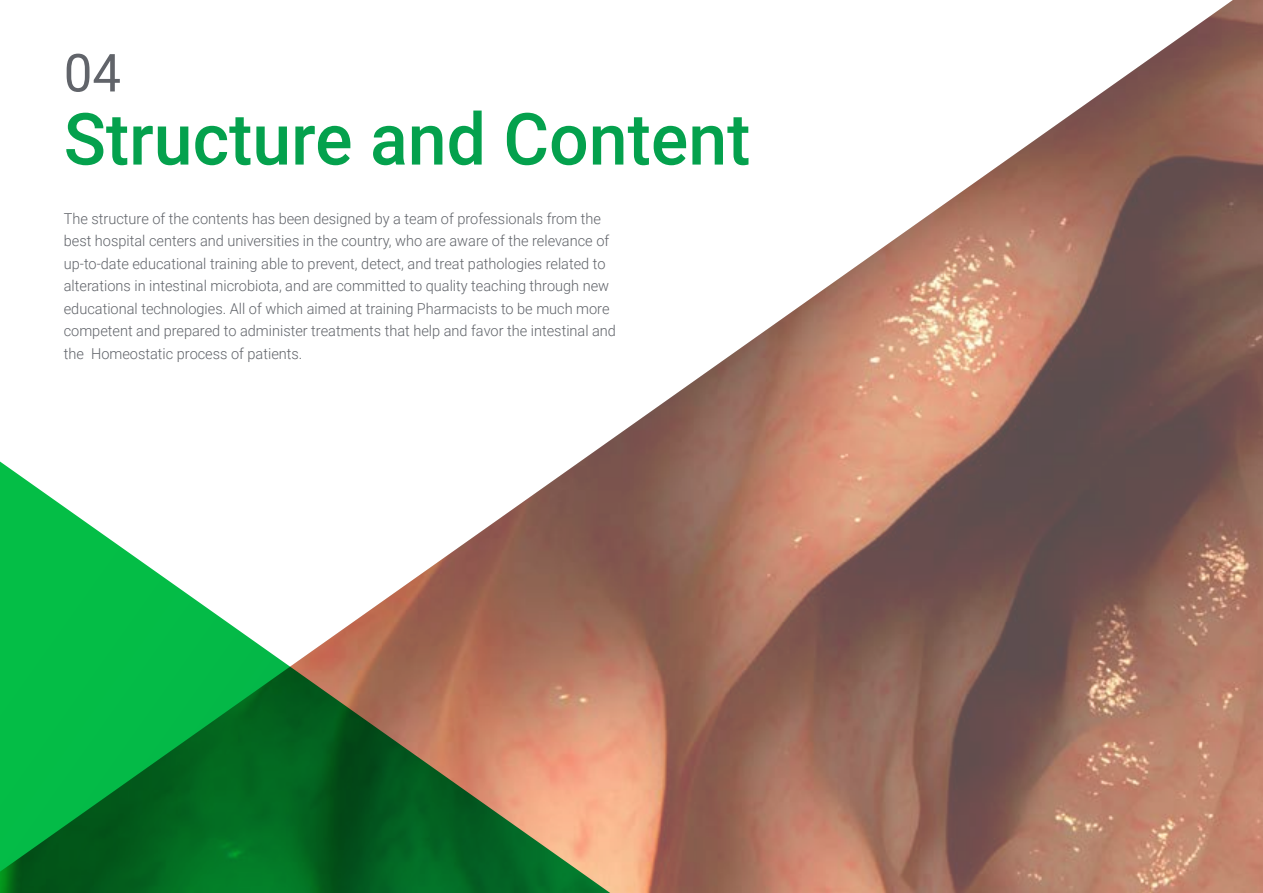
<style>
.page{position:relative;width:1263px;height:893px;background:#fff}
.page>*{position:absolute;margin:0;border:0;box-sizing:border-box;transform-origin:0 0}
.t1{font:500 72px "Roboto";color:#04a14d}
.t2{font:52.5px "Roboto";color:#61646a}
.t3{font:300 15px/22.5px "Roboto";color:#61646a}
</style>
<div class="page">
<img style="left:602px;top:0;width:661px;height:893px">
<svg style="left:0;top:446px;width:640px;height:447px"></svg>
<h2 class="t2" style="left:64px;top:36px;width:59px">04</h2>
<h1 class="t1" style="left:64px;top:89px;width:688px">Structure and Content</h1>
<p class="t3" style="left:64px;top:207px;width:554px">The structure of the contents has been designed by a team of professionals from the best hospital centers and universities in the country, who are aware of the relevance of up-to-date educational training able to prevent, detect, and treat pathologies related to alterations in intestinal microbiota, and are committed to quality teaching through new educational technologies. All of which aimed at training Pharmacists to be much more competent and prepared to administer treatments that help and favor the intestinal and the Homeostatic process of patients.</p>
</div>
